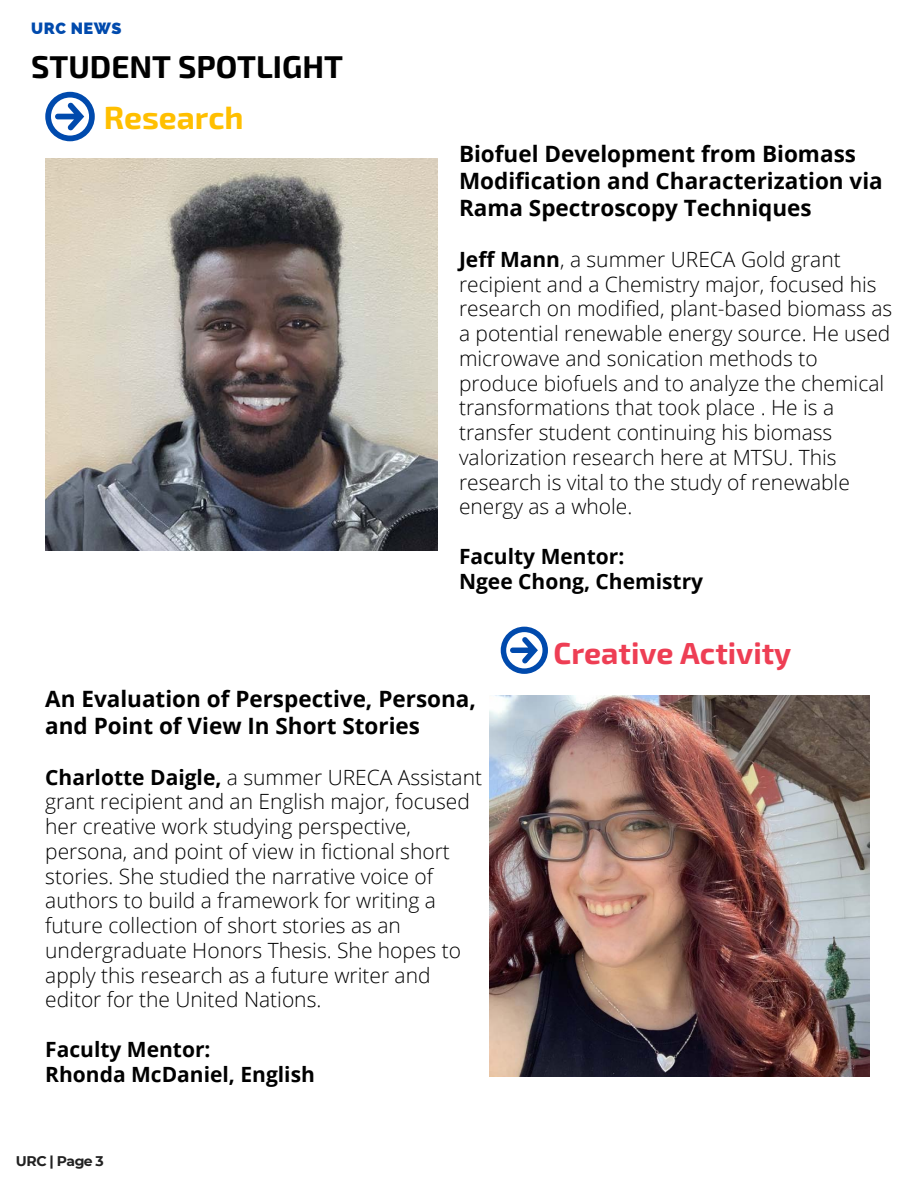
<style>
.page{position:relative;width:918px;height:1188px;background:#fff}
.page>*{position:absolute;margin:0;border:0;box-sizing:border-box;transform-origin:0 0}
.t1{font:700 31.95px "Exo 2";color:#ffbf00}
.t2{font:700 31.5px "Exo 2";color:#000}
.t3{font:700 30.45px "Exo 2";color:#ee3e54}
.t4{font:700 22.5px/27px "Open Sans";color:#000}
.t5{font:300 21px/24.8px "Open Sans";color:#000}
.t6{font:700 21px "Open Sans";color:#000}
.t7{font:800 16.2px "Raleway";letter-spacing:.03em;color:#004aad}
.t8{font:700 13.95px "Montserrat";letter-spacing:-.03em;color:#222}
.s1{font-weight:700}
</style>
<div class="page">
<svg style="left:501px;top:627px;width:47px;height:47px"></svg>
<svg style="left:45px;top:92px;width:50px;height:49px"></svg>
<img style="left:45px;top:159px;width:392px;height:392px">
<img style="left:489px;top:696px;width:381px;height:380px">
<p class="t7" style="left:31px;top:19px;width:92px">URC NEWS</p>
<p class="t2" style="left:31px;top:46px;width:313px">STUDENT SPOTLIGHT</p>
<p class="t1" style="left:104px;top:97px;width:141px">Research</p>
<p class="t4" style="left:459px;top:140px;width:425px">Biofuel Development from Biomass<br>Modification and Characterization via<br>Rama Spectroscopy Techniques</p>
<p class="t5" style="left:459px;top:246px;width:435px"><span class="s1">Jeff Mann</span>, a summer URECA Gold grant recipient and a Chemistry major, focused his research on modified, plant-based biomass as a potential renewable energy source. He used microwave and sonication methods to produce biofuels and to analyze the chemical transformations that took place . He is a transfer student continuing his biomass valorization research here at MTSU. This research is vital to the study of renewable energy as a whole.</p>
<p class="t6" style="left:459px;top:541px;width:167px">Faculty Mentor:</p>
<p class="t6" style="left:459px;top:566px;width:246px">Ngee Chong, Chemistry</p>
<p class="t3" style="left:554px;top:634px;width:239px">Creative Activity</p>
<p class="t4" style="left:45px;top:685px;width:432px">An Evaluation of Perspective, Persona, and Point of View In Short Stories</p>
<p class="t5" style="left:45px;top:764px;width:438px"><span class="s1">Charlotte Daigle,</span> a summer URECA Assistant grant recipient and an English major, focused her creative work studying perspective, persona, and point of view in fictional short stories. She studied the narrative voice of authors to build a framework for writing a future collection of short stories as an undergraduate Honors Thesis. She hopes to apply this research as a future writer and editor for the United Nations.</p>
<p class="t6" style="left:45px;top:1034px;width:167px">Faculty Mentor:</p>
<p class="t6" style="left:45px;top:1059px;width:271px">Rhonda McDaniel, English</p>
<p class="t8" style="left:16px;top:1151px;width:90px">URC | Page 3</p>
</div>
